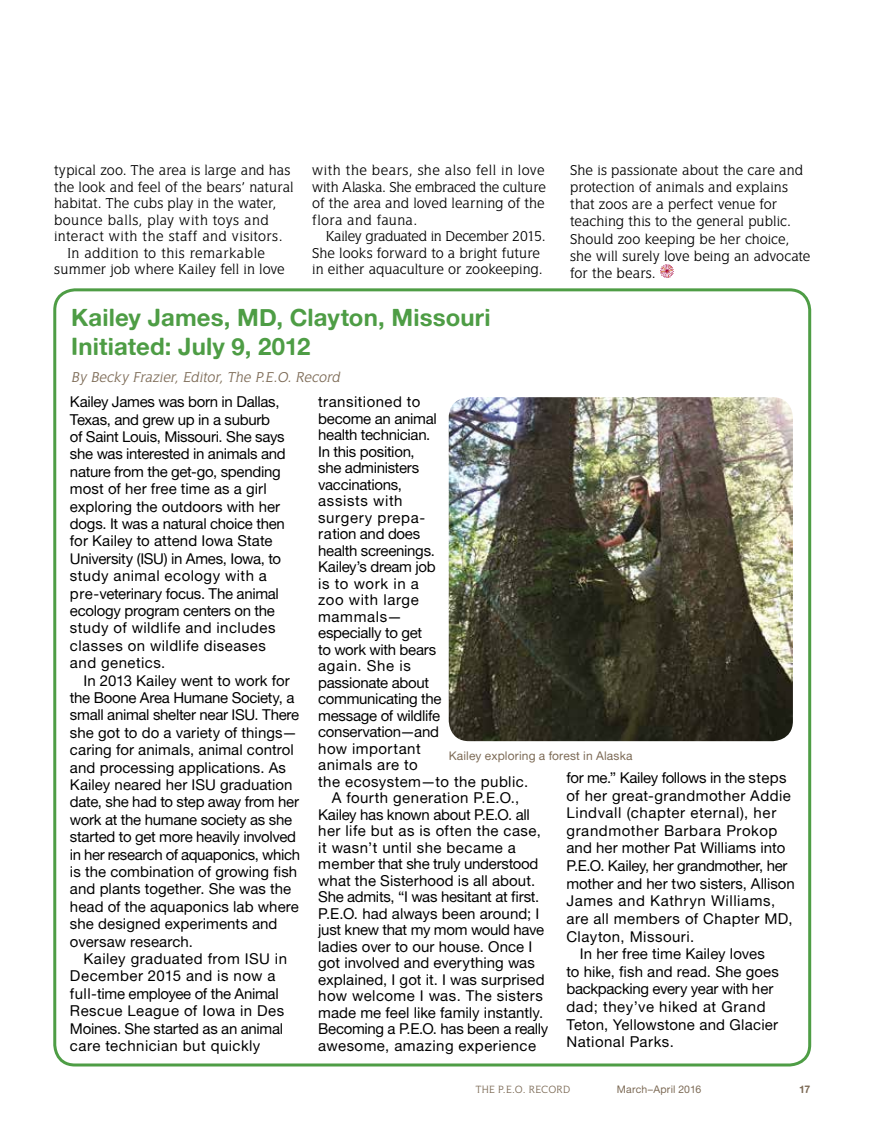
<style>
.page{position:relative;width:878px;height:1134px;background:#fff}
.page>*{position:absolute;margin:0;border:0;box-sizing:border-box;transform-origin:0 0}
.t1{font:24px/28.8px "Alte Haas Grotesk Bold";letter-spacing:.005em;color:#4e9d45}
.t2{font:15px/17.4px "Alte Haas Grotesk";color:#000}
.t3{font:15px "Alte Haas Grotesk";letter-spacing:-.02em;color:#000}
.t4{font:15px "Alte Haas Grotesk";letter-spacing:.03em;color:#000}
.t5{font:15px "Alte Haas Grotesk";letter-spacing:.04em;color:#000}
.t6{font:15px/17.4px "Alte Haas Grotesk";letter-spacing:.025em;color:#000}
.t7{font:14.25px/17.1px "Wellrock Slab";letter-spacing:.005em;color:#000}
.t8{font:14.25px "Wellrock Slab";letter-spacing:.03em;color:#000}
.t9{font:italic 14.25px "Wellrock Slab";color:#7c6a55}
.t10{font:14.25px "Wellrock Slab";letter-spacing:.025em;color:#000}
.t11{font:12px "Alte Haas Grotesk";letter-spacing:.01em;color:#7c6a55}
.t12{font:10.5px "Wellrock Slab";letter-spacing:.025em;color:#7c6a55}
.t13{font:10.5px "Alte Haas Grotesk";letter-spacing:.015em;color:#7c6a55}
.t14{font:10.5px "Alte Haas Grotesk Bold";color:#7c6a55}
</style>
<div class="page">
<div style="left:53px;top:288px;width:758px;height:779px;border:3px solid #4e9d45;border-radius:20px"></div>
<img style="left:448px;top:397px;width:344px;height:344px">
<svg style="left:660px;top:264px;width:14px;height:14px"></svg>
<p class="t7" style="left:54px;top:162px;width:238px">typical zoo. The area is large and has</p>
<p class="t7" style="left:54px;top:178px;width:241px">the look and feel of the bears’ natural</p>
<p class="t7" style="left:54px;top:195px;width:224px">habitat. The cubs play in the water,</p>
<p class="t8" style="left:54px;top:212px;width:216px">bounce balls, play with toys and</p>
<p class="t8" style="left:54px;top:228px;width:230px">interact with the staff and visitors.</p>
<p class="t10" style="left:67px;top:245px;width:199px">In addition to this remarkable</p>
<p class="t7" style="left:54px;top:261px;width:232px">summer job where Kailey fell in love</p>
<p class="t7" style="left:312px;top:162px;width:235px;line-height:16.5px;text-align:justify">with the bears, she also fell in love with Alaska. She embraced the culture of the area and loved learning of the flora and fauna.</p>
<p class="t7" style="left:312px;top:228px;width:235px;line-height:16.5px;text-indent:13px">Kailey graduated in December 2015.<br>She looks forward to a bright future in either aquaculture or zookeeping.</p>
<p class="t7" style="left:570px;top:162px;width:242px">She is passionate about the care and protection of animals and explains that zoos are a perfect venue for teaching this to the general public.<br>Should zoo keeping be her choice, she will surely love being an advocate for the bears.</p>
<h1 class="t1" style="left:71px;top:303px;width:421px">Kailey James, MD, Clayton, Missouri<br>Initiated: July 9, 2012</h1>
<p class="t9" style="left:71px;top:369px;width:273px">By Becky Frazier, Editor, The P.E.O. Record</p>
<p class="t2" style="left:70px;top:393px;width:217px">Kailey James was born in Dallas,<br>Texas, and grew up in a suburb of Saint Louis, Missouri. She says she was interested in animals and nature from the get-go, spending most of her free time as a girl exploring the outdoors with her dogs. It was a natural choice then for Kailey to attend Iowa State<br>University (ISU) in Ames, Iowa, to study animal ecology with a pre-veterinary focus. The animal ecology program centers on the study of wildlife and includes classes on wildlife diseases and genetics.</p>
<p class="t2" style="left:70px;top:671px;width:232px;text-indent:14px">In 2013 Kailey went to work for the Boone Area Humane Society, a small animal shelter near ISU. There she got to do a variety of things— caring for animals, animal control and processing applications. As<br>Kailey neared her ISU graduation date, she had to step away from her work at the humane society as she started to get more heavily involved in her research of aquaponics, which is the combination of growing fish and plants together. She was the head of the aquaponics lab where she designed experiments and oversaw research.</p>
<p class="t6" style="left:70px;top:950px;width:218px;text-indent:14px">Kailey graduated from ISU in<br>December 2015 and is now a full-time employee of the Animal<br>Rescue League of Iowa in Des<br>Moines. She started as an animal care technician but quickly</p>
<p class="t4" style="left:318px;top:393px;width:104px">transitioned to</p>
<p class="t3" style="left:318px;top:409px;width:120px">become an animal</p>
<p class="t3" style="left:318px;top:426px;width:114px">health technician.</p>
<p class="t3" style="left:318px;top:442px;width:98px">In this position,</p>
<p class="t3" style="left:318px;top:459px;width:103px">she administers</p>
<p class="t3" style="left:318px;top:475px;width:85px">vaccinations,</p>
<p class="t5" style="left:318px;top:492px;width:86px">assists with</p>
<p class="t5" style="left:318px;top:508px;width:108px">surgery prepa-</p>
<p class="t3" style="left:318px;top:525px;width:104px">ration and does</p>
<p class="t3" style="left:318px;top:541px;width:118px">health screenings.</p>
<p class="t3" style="left:318px;top:558px;width:119px">Kailey’s dream job</p>
<p class="t5" style="left:318px;top:574px;width:102px">is to work in a</p>
<p class="t5" style="left:318px;top:591px;width:102px">zoo with large</p>
<p class="t5" style="left:318px;top:607px;width:85px">mammals—</p>
<p class="t3" style="left:318px;top:624px;width:105px">especially to get</p>
<p class="t3" style="left:318px;top:640px;width:119px">to work with bears</p>
<p class="t5" style="left:318px;top:657px;width:94px">again. She is</p>
<p class="t3" style="left:318px;top:673px;width:113px">passionate about</p>
<p class="t3" style="left:318px;top:690px;width:125px">communicating the</p>
<p class="t3" style="left:318px;top:706px;width:123px">message of wildlife</p>
<p class="t3" style="left:318px;top:723px;width:122px">conservation—and</p>
<p class="t4" style="left:318px;top:739px;width:104px">how important</p>
<p class="t4" style="left:318px;top:756px;width:101px">animals are to</p>
<p class="t4" style="left:318px;top:772px;width:211px">the ecosystem—to the public.</p>
<p class="t4" style="left:332px;top:789px;width:189px">A fourth generation P.E.O.,</p>
<p class="t3" style="left:318px;top:805px;width:213px">Kailey has known about P.E.O. all</p>
<p class="t4" style="left:318px;top:822px;width:224px">her life but as is often the case,</p>
<p class="t4" style="left:318px;top:838px;width:199px">it wasn’t until she became a</p>
<p class="t3" style="left:318px;top:855px;width:222px">member that she truly understood</p>
<p class="t2" style="left:318px;top:871px;width:218px">what the Sisterhood is all about.</p>
<p class="t3" style="left:318px;top:888px;width:222px">She admits, “I was hesitant at first.</p>
<p class="t2" style="left:318px;top:904px;width:223px">P.E.O. had always been around; I</p>
<p class="t3" style="left:318px;top:921px;width:227px">just knew that my mom would have</p>
<p class="t2" style="left:318px;top:937px;width:215px">ladies over to our house. Once I</p>
<p class="t2" style="left:318px;top:954px;width:218px">got involved and everything was</p>
<p class="t2" style="left:318px;top:970px;width:228px">explained, I got it. I was surprised</p>
<p class="t4" style="left:318px;top:987px;width:226px">how welcome I was. The sisters</p>
<p class="t2" style="left:318px;top:1003px;width:227px">made me feel like family instantly.</p>
<p class="t3" style="left:318px;top:1020px;width:232px">Becoming a P.E.O. has been a really</p>
<p class="t4" style="left:318px;top:1037px;width:219px">awesome, amazing experience</p>
<p class="t11" style="left:448px;top:749px;width:185px">Kailey exploring a forest in Alaska</p>
<p class="t3" style="left:566px;top:769px;width:222px">for me.” Kailey follows in the steps</p>
<p class="t4" style="left:566px;top:786px;width:226px">of her great-grandmother Addie</p>
<p class="t5" style="left:566px;top:804px;width:211px">Lindvall (chapter eternal), her</p>
<p class="t5" style="left:566px;top:822px;width:212px">grandmother Barbara Prokop</p>
<p class="t2" style="left:566px;top:839px;width:220px">and her mother Pat Williams into</p>
<p class="t3" style="left:566px;top:857px;width:223px">P.E.O. Kailey, her grandmother, her</p>
<p class="t2" style="left:566px;top:874px;width:230px">mother and her two sisters, Allison</p>
<p class="t5" style="left:566px;top:892px;width:210px">James and Kathryn Williams,</p>
<p class="t4" style="left:566px;top:910px;width:228px">are all members of Chapter MD,</p>
<p class="t4" style="left:566px;top:927px;width:129px">Clayton, Missouri.</p>
<p class="t2" style="left:580px;top:945px;width:186px">In her free time Kailey loves</p>
<p class="t2" style="left:566px;top:963px;width:214px">to hike, fish and read. She goes</p>
<p class="t3" style="left:566px;top:980px;width:209px">backpacking every year with her</p>
<p class="t5" style="left:566px;top:998px;width:201px">dad; they’ve hiked at Grand</p>
<p class="t2" style="left:566px;top:1015px;width:213px">Teton, Yellowstone and Glacier</p>
<p class="t4" style="left:566px;top:1033px;width:109px">National Parks.</p>
<p class="t12" style="left:476px;top:1083px;width:96px">THE P.E.O. RECORD</p>
<p class="t13" style="left:616px;top:1083px;width:86px">March–April 2016</p>
<p class="t14" style="left:799px;top:1083px;width:13px">17</p>
</div>
